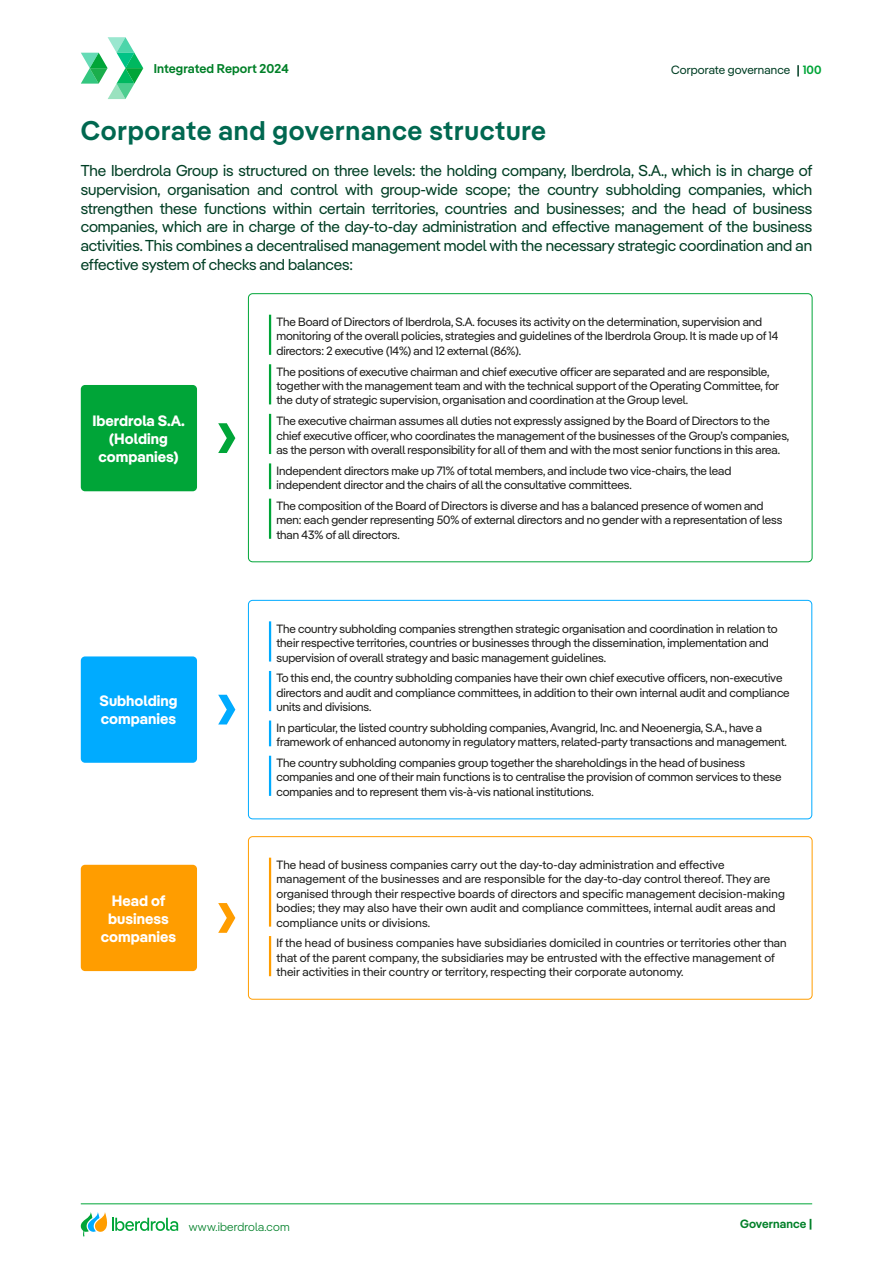
<style>
.page{position:relative;width:893px;height:1263px;background:#fff}
.page>*{position:absolute;margin:0;border:0;box-sizing:border-box;transform-origin:0 0}
.H4_-_Expandir{font:700 27px "Iber Pangea Sm";letter-spacing:.03em;color:#006850}
.TXT_Expandir{font:15.75px/18.9px "Iber Pangea";letter-spacing:-.005em;color:#003e24;text-align:justify}
.INFO_T2_centro{font:700 15px/18px "Iber Pangea";color:#fff;text-align:center}
.INFO_T2_centro_blanco{font:700 15px/18px "Iber Pangea";color:#fff;text-align:center}
.t1{font:700 12.75px "Iber Pangea Sm";letter-spacing:.01em;color:#008028}
.TXT_infografía_BARRA{font:12px/14.4px "Iber Pangea";letter-spacing:-.005em;color:#1d1d1b}
.CAPITULO{font:12px "Iber Pangea";letter-spacing:.01em;color:#003e24}
.t2{font:300 12px "Iber Pangea";letter-spacing:.02em;color:#008028}
.t3{font:700 12px "Iber Pangea Sm";letter-spacing:.01em;color:#008028}
.t4{font:700 12px "Iber Pangea Sm";color:#00a538}
.s1{font-family:"Iber Pangea"}
</style>
<div class="page">
<svg style="left:81px;top:37px;width:62px;height:62px"></svg>
<svg style="left:81px;top:1212px;width:97px;height:24px"></svg>
<hr style="left:81px;top:1203px;width:731px;height:1px;background:#00a538">
<div style="left:81px;top:385px;width:116px;height:106px;background:#00a538;border-radius:4px"></div>
<svg style="left:218px;top:423px;width:17px;height:30px"></svg>
<hr style="left:269px;top:315px;width:2px;height:40px;background:#00a538">
<hr style="left:269px;top:364px;width:2px;height:40px;background:#00a538">
<hr style="left:269px;top:414px;width:2px;height:40px;background:#00a538">
<hr style="left:269px;top:463px;width:2px;height:26px;background:#00a538">
<hr style="left:269px;top:499px;width:2px;height:40px;background:#00a538">
<div style="left:248px;top:293px;width:564px;height:269px;border:1px solid #00a538;border-radius:4px"></div>
<div style="left:81px;top:656px;width:116px;height:107px;background:#00abff;border-radius:4px"></div>
<svg style="left:218px;top:695px;width:17px;height:29px"></svg>
<hr style="left:269px;top:621px;width:2px;height:40px;background:#00abff">
<hr style="left:269px;top:671px;width:2px;height:40px;background:#00abff">
<hr style="left:269px;top:720px;width:2px;height:26px;background:#00abff">
<hr style="left:269px;top:756px;width:2px;height:40px;background:#00abff">
<div style="left:248px;top:600px;width:564px;height:219px;border:1px solid #00abff;border-radius:4px"></div>
<div style="left:81px;top:865px;width:116px;height:106px;background:#ff9d00;border-radius:4px"></div>
<svg style="left:218px;top:903px;width:17px;height:30px"></svg>
<hr style="left:269px;top:858px;width:2px;height:69px;background:#ff9d00">
<hr style="left:269px;top:936px;width:2px;height:40px;background:#ff9d00">
<div style="left:248px;top:836px;width:564px;height:163px;border:1px solid #ff9d00;border-radius:4px"></div>
<svg style="left:797px;top:65px;width:2px;height:12px"></svg>
<p class="t1" style="left:154px;top:59px;width:137px">Integrated Report 2024</p>
<p class="CAPITULO" style="left:671px;top:62px;width:120px">Corporate governance</p>
<p class="t4" style="left:803px;top:62px;width:20px">100</p>
<h4 class="H4_-_Expandir" style="left:81px;top:111px;width:467px">Corporate and governance structure</h4>
<p class="TXT_Expandir" style="left:81px;top:160px;width:733px">The Iberdrola Group is structured on three levels: the holding company, Iberdrola, S.A., which is in charge of supervision, organisation and control with group-wide scope; the country subholding companies, which strengthen these functions within certain territories, countries and businesses; and the head of business companies, which are in charge of the day-to-day administration and effective management of the business activities. This combines a decentralised management model with the necessary strategic coordination and an effective system of checks and balances:</p>
<p class="INFO_T2_centro" style="left:92px;top:411px;width:94px">Iberdrola S.A. (Holding companies)</p>
<p class="INFO_T2_centro" style="left:100px;top:691px;width:79px;text-align:left">Subholding companies</p>
<p class="INFO_T2_centro_blanco" style="left:101px;top:891px;width:77px">Head of business companies</p>
<p class="TXT_infografía_BARRA" style="left:276px;top:314px;width:503px">The Board of Directors of Iberdrola, S.A. focuses its activity on the determination, supervision and monitoring of the overall policies, strategies and guidelines of the Iberdrola Group. It is made up of 14 directors: 2 executive (14%) and 12 external (86%).</p>
<p class="TXT_infografía_BARRA" style="left:276px;top:364px;width:504px">The positions of executive chairman and chief executive officer are separated and are responsible, together with the management team and with the technical support of the Operating Committee, for the duty of strategic supervision, organisation and coordination at the Group level.</p>
<p class="TXT_infografía_BARRA" style="left:276px;top:413px;width:514px">The executive chairman assumes all duties not expressly assigned by the Board of Directors to the chief executive officer, who coordinates the management of the businesses of the Group’s companies, as the person with overall responsibility for all of them and with the most senior functions in this area.</p>
<p class="TXT_infografía_BARRA" style="left:276px;top:463px;width:456px">Independent directors make up 71% of total members, and include two vice-chairs, the lead independent director and the chairs of all the consultative committees.</p>
<p class="TXT_infografía_BARRA" style="left:276px;top:498px;width:507px">The composition of the Board of Directors is diverse and has a balanced presence of women and men: each gender representing 50% of external directors and no gender with a representation of less than 43% of all directors.</p>
<p class="TXT_infografía_BARRA" style="left:276px;top:621px;width:503px">The country subholding companies strengthen strategic organisation and coordination in relation to their respective territories, countries or businesses through the dissemination, implementation and supervision of overall strategy and basic management guidelines.</p>
<p class="TXT_infografía_BARRA" style="left:276px;top:671px;width:515px">To this end, the country subholding companies have their own chief executive officers, non-executive directors and audit and compliance committees, in addition to their own internal audit and compliance units and divisions.</p>
<p class="TXT_infografía_BARRA" style="left:276px;top:720px;width:512px">In particular, the listed country subholding companies, Avangrid, Inc. and Neoenergia, S.A., have a framework of enhanced autonomy in regulatory matters, related-party transactions and management.</p>
<p class="TXT_infografía_BARRA" style="left:276px;top:755px;width:506px">The country subholding companies group together the shareholdings in the head of business companies and one of their main functions is to centralise the provision of common services to these companies and to represent them vis-à-vis national institutions.</p>
<p class="TXT_infografía_BARRA" style="left:276px;top:857px;width:510px">The head of business companies carry out the day-to-day administration and effective management of the businesses and are responsible for the day-to-day control thereof. They are organised through their respective boards of directors and specific management decision-making bodies; they may also have their own audit and compliance committees, internal audit areas and compliance units or divisions.</p>
<p class="TXT_infografía_BARRA" style="left:276px;top:936px;width:512px">If the head of business companies have subsidiaries domiciled in countries or territories other than that of the parent company, the subsidiaries may be entrusted with the effective management of their activities in their country or territory, respecting their corporate autonomy.</p>
<p class="t2" style="left:189px;top:1218px;width:102px">www.iberdrola.com</p>
<p class="t3" style="left:740px;top:1215px;width:74px">Governance <span class="s1">|</span></p>
</div>
